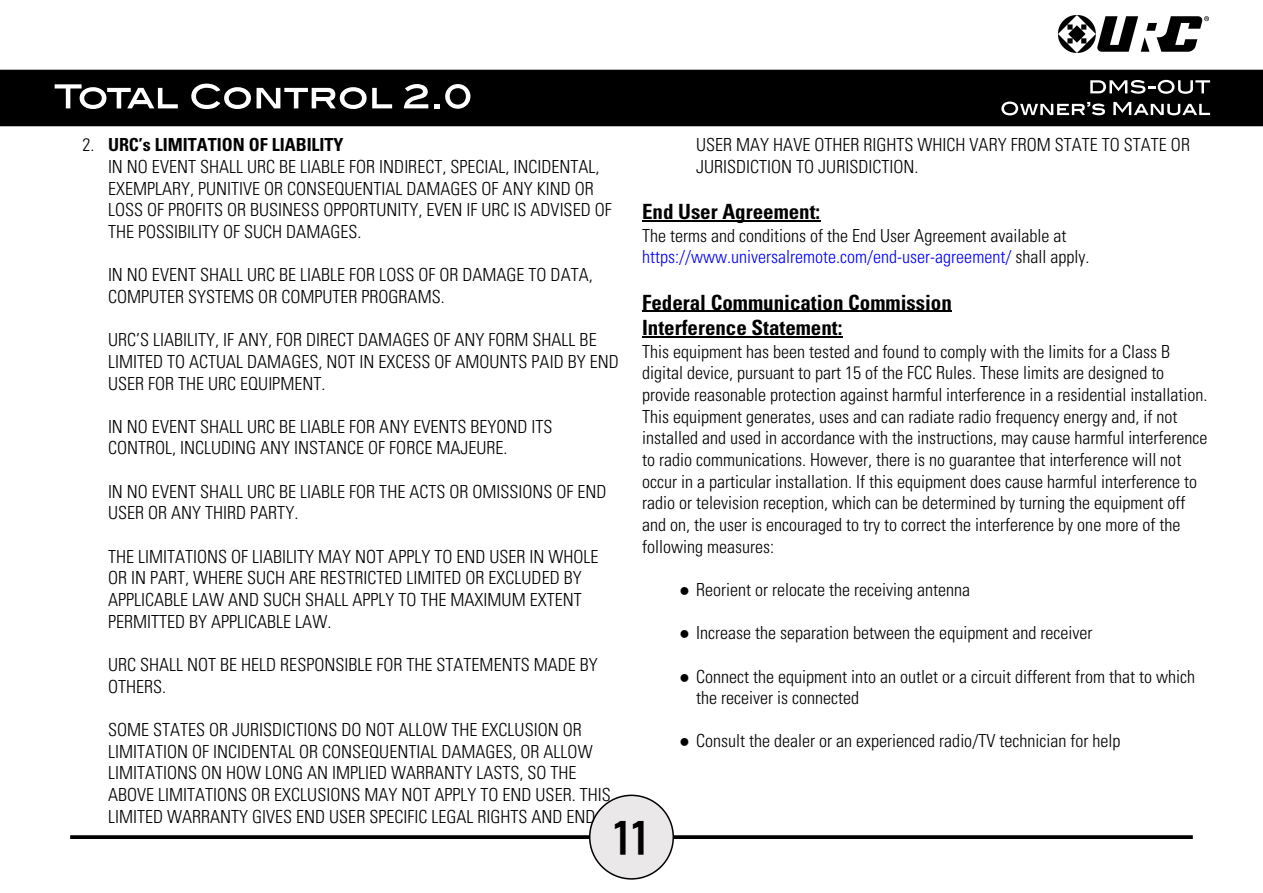
<style>
.page{position:relative;width:1263px;height:893px;background:#fff}
.page>*{position:absolute;margin:0;border:0;box-sizing:border-box;transform-origin:0 0}
.t1{font:45px "Blair Md ITCTT Medium";color:#000}
.t2{font:700 condensed 21px/25.7px "Univers LT Std";color:#000}
.t3{font:300 condensed 18px/21.6px "Univers LT Std";color:#000}
.s1{color:#00f}
.s2{font-family:"Times New Roman";font-weight:400;font-stretch:normal}
.s3{font-weight:700}
</style>
<div class="page">
<div style="left:0;top:70px;width:1263px;height:56px;background:#000"></div>
<svg style="left:55px;top:84px;width:123px;height:25px"></svg>
<svg style="left:191px;top:84px;width:60px;height:25px"></svg>
<svg style="left:257px;top:87px;width:135px;height:22px"></svg>
<svg style="left:404px;top:84px;width:24px;height:24px"></svg>
<svg style="left:434px;top:104px;width:5px;height:4px"></svg>
<svg style="left:445px;top:84px;width:25px;height:25px"></svg>
<svg style="left:70px;top:835px;width:1123px;height:4px;background:#0f0f0f"></svg>
<svg style="left:1090px;top:80px;width:120px;height:14px"></svg>
<svg style="left:1001px;top:102px;width:104px;height:13px"></svg>
<svg style="left:1113px;top:102px;width:97px;height:13px"></svg>
<img style="left:1059px;top:15px;width:150px;height:38px">
<div style="left:589px;top:795px;width:85px;height:85px;background:#eae8e9;border:2px solid #000;border-radius:50%"></div>
<hr style="left:642px;top:220px;width:178px;height:1px;background:#000">
<hr style="left:642px;top:311px;width:310px;height:1px;background:#000">
<hr style="left:642px;top:336px;width:200px;height:1px;background:#000">
<p class="t3" style="left:696px;top:136px;width:495px">USER MAY HAVE OTHER RIGHTS WHICH VARY FROM STATE TO STATE OR<br>JURISDICTION TO JURISDICTION.</p>
<p class="t2" style="left:642px;top:202px;width:180px">End User Agreement:</p>
<p class="t3" style="left:642px;top:227px;width:449px">The terms and conditions of the End User Agreement available at <span class="s1">https://www.universalremote.com/end-user-agreement/</span> shall apply.</p>
<p class="t2" style="left:642px;top:292px;width:311px">Federal Communication Commission<br>Interference Statement:</p>
<p class="t3" style="left:642px;top:343px;width:567px">This equipment has been tested and found to comply with the limits for a Class B digital device, pursuant to part 15 of the FCC Rules. These limits are designed to provide reasonable protection against harmful interference in a residential installation.<br>This equipment generates, uses and can radiate radio frequency energy and, if not installed and used in accordance with the instructions, may cause harmful interference to radio communications. However, there is no guarantee that interference will not occur in a particular installation. If this equipment does cause harmful interference to radio or television reception, which can be determined by turning the equipment off and on, the user is encouraged to try to correct the interference by one more of the following measures:</p>
<p class="t3" style="left:679px;top:581px;width:293px"><span class="s2">●</span> Reorient or relocate the receiving antenna</p>
<p class="t3" style="left:679px;top:624px;width:415px"><span class="s2">●</span> Increase the separation between the equipment and receiver</p>
<p class="t3" style="left:696px;top:668px;width:501px;text-indent:-17px"><span class="s2">●</span> Connect the equipment into an outlet or a circuit different from that to which the receiver is connected</p>
<p class="t3" style="left:679px;top:733px;width:443px"><span class="s2">●</span> Consult the dealer or an experienced radio/TV technician for help</p>
<p class="t3" style="left:108px;top:137px;width:505px;text-indent:-26px">2. <span class="s3">URC’s LIMITATION OF LIABILITY<br></span>IN NO EVENT SHALL URC BE LIABLE FOR INDIRECT, SPECIAL, INCIDENTAL, EXEMPLARY, PUNITIVE OR CONSEQUENTIAL DAMAGES OF ANY KIND OR LOSS OF PROFITS OR BUSINESS OPPORTUNITY, EVEN IF URC IS ADVISED OF THE POSSIBILITY OF SUCH DAMAGES.</p>
<p class="t3" style="left:108px;top:266px;width:486px">IN NO EVENT SHALL URC BE LIABLE FOR LOSS OF OR DAMAGE TO DATA,<br>COMPUTER SYSTEMS OR COMPUTER PROGRAMS.</p>
<p class="t3" style="left:108px;top:331px;width:512px">URC’S LIABILITY, IF ANY, FOR DIRECT DAMAGES OF ANY FORM SHALL BE<br>LIMITED TO ACTUAL DAMAGES, NOT IN EXCESS OF AMOUNTS PAID BY END<br>USER FOR THE URC EQUIPMENT.</p>
<p class="t3" style="left:108px;top:418px;width:446px">IN NO EVENT SHALL URC BE LIABLE FOR ANY EVENTS BEYOND ITS<br>CONTROL, INCLUDING ANY INSTANCE OF FORCE MAJEURE.</p>
<p class="t3" style="left:108px;top:483px;width:500px">IN NO EVENT SHALL URC BE LIABLE FOR THE ACTS OR OMISSIONS OF END<br>USER OR ANY THIRD PARTY.</p>
<p class="t3" style="left:108px;top:548px;width:492px">THE LIMITATIONS OF LIABILITY MAY NOT APPLY TO END USER IN WHOLE OR IN PART, WHERE SUCH ARE RESTRICTED LIMITED OR EXCLUDED BY APPLICABLE LAW AND SUCH SHALL APPLY TO THE MAXIMUM EXTENT PERMITTED BY APPLICABLE LAW.</p>
<p class="t3" style="left:108px;top:656px;width:491px">URC SHALL NOT BE HELD RESPONSIBLE FOR THE STATEMENTS MADE BY<br>OTHERS.</p>
<p class="t3" style="left:108px;top:721px;width:504px">SOME STATES OR JURISDICTIONS DO NOT ALLOW THE EXCLUSION OR LIMITATION OF INCIDENTAL OR CONSEQUENTIAL DAMAGES, OR ALLOW LIMITATIONS ON HOW LONG AN IMPLIED WARRANTY LASTS, SO THE ABOVE LIMITATIONS OR EXCLUSIONS MAY NOT APPLY TO END USER. THIS LIMITED WARRANTY GIVES END USER SPECIFIC LEGAL RIGHTS AND END</p>
<h1 class="t1" style="left:614px;top:811px;width:37px">11</h1>
</div>
